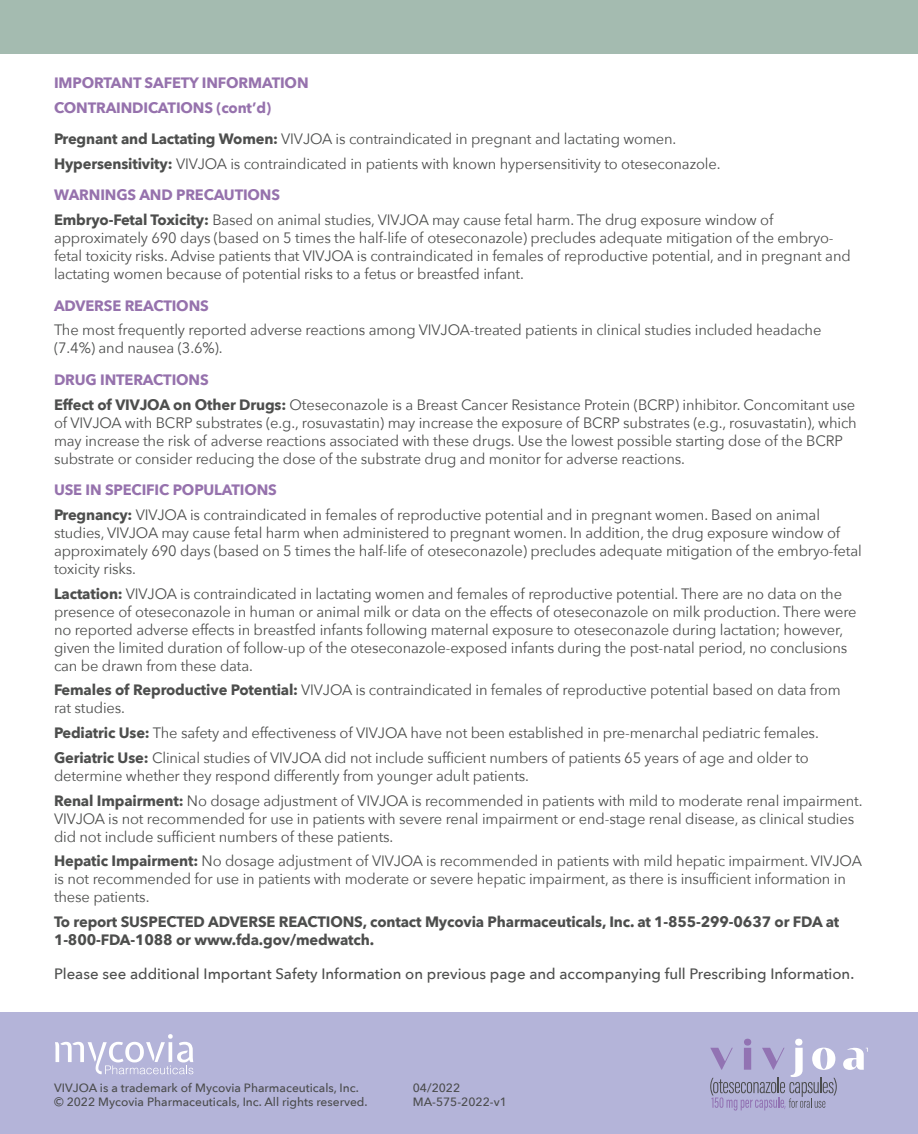
<style>
.page{position:relative;width:918px;height:1134px;background:#fff}
.page>*{position:absolute;margin:0;border:0;box-sizing:border-box;transform-origin:0 0}
.Body__-lead_bold{font:15px/18px "Avenir Next";letter-spacing:-.01em;color:#4d4e4d}
.Body__-lead_bold-2{font:700 15px "Avenir Next";letter-spacing:-.01em;color:#9672ad}
.Body__-lead_bold-3{font:700 15px/18px "Avenir Next";letter-spacing:-.01em;color:#4d4e4d}
.Please_See{font:500 15px "Avenir Next";color:#4d4e4d}
.Signoff{font:500 12px "Avenir Next";color:#4b4c4d}
.s1{font-weight:700}
</style>
<div class="page">
<div style="left:0;top:1012px;width:918px;height:122px;background:#b4b4d9"></div>
<svg style="left:843px;top:1048px;width:25px;height:22px"></svg>
<svg style="left:710px;top:1039px;width:127px;height:72px"></svg>
<svg style="left:55px;top:1034px;width:138px;height:40px"></svg>
<div style="left:0;top:0;width:918px;height:54px;background:#a4bbb0"></div>
<p class="Body__-lead_bold-2" style="left:54px;top:70px;width:256px">IMPORTANT SAFETY INFORMATION</p>
<p class="Body__-lead_bold-2" style="left:54px;top:94px;width:219px">CONTRAINDICATIONS (cont’d)</p>
<p class="Body__-lead_bold" style="left:54px;top:129px;width:624px"><span class="s1">Pregnant and Lactating Women:</span> VIVJOA is contraindicated in pregnant and lactating women.</p>
<p class="Body__-lead_bold" style="left:54px;top:154px;width:668px"><span class="s1">Hypersensitivity:</span> VIVJOA is contraindicated in patients with known hypersensitivity to oteseconazole.</p>
<p class="Body__-lead_bold-2" style="left:54px;top:182px;width:228px">WARNINGS AND PRECAUTIONS</p>
<p class="Body__-lead_bold" style="left:54px;top:210px;width:798px"><span class="s1">Embryo-Fetal Toxicity:</span> Based on animal studies, VIVJOA may cause fetal harm. The drug exposure window of approximately 690 days (based on 5 times the half-life of oteseconazole) precludes adequate mitigation of the embryo&shy;fetal toxicity risks. Advise patients that VIVJOA is contraindicated in females of reproductive potential, and in pregnant and lactating women because of potential risks to a fetus or breastfed infant.</p>
<p class="Body__-lead_bold-2" style="left:54px;top:292px;width:156px">ADVERSE REACTIONS</p>
<p class="Body__-lead_bold" style="left:54px;top:321px;width:769px">The most frequently reported adverse reactions among VIVJOA-treated patients in clinical studies included headache (7.4%) and nausea (3.6%).</p>
<p class="Body__-lead_bold-2" style="left:54px;top:367px;width:156px">DRUG INTERACTIONS</p>
<p class="Body__-lead_bold" style="left:54px;top:395px;width:804px"><span class="s1">Effect of VIVJOA on Other Drugs:</span> Oteseconazole is a Breast Cancer Resistance Protein (BCRP) inhibitor. Concomitant use of VIVJOA with BCRP substrates (e.g., rosuvastatin) may increase the exposure of BCRP substrates (e.g., rosuvastatin), which may increase the risk of adverse reactions associated with these drugs. Use the lowest possible starting dose of the BCRP substrate or consider reducing the dose of the substrate drug and monitor for adverse reactions.</p>
<p class="Body__-lead_bold-2" style="left:54px;top:477px;width:225px">USE IN SPECIFIC POPULATIONS</p>
<p class="Body__-lead_bold" style="left:54px;top:505px;width:809px"><span class="s1">Pregnancy:</span> VIVJOA is contraindicated in females of reproductive potential and in pregnant women. Based on animal studies, VIVJOA may cause fetal harm when administered to pregnant women. In addition, the drug exposure window of approximately 690 days (based on 5 times the half-life of oteseconazole) precludes adequate mitigation of the embryo-fetal toxicity risks.</p>
<p class="Body__-lead_bold" style="left:54px;top:584px;width:804px"><span class="s1">Lactation:</span> VIVJOA is contraindicated in lactating women and females of reproductive potential. There are no data on the presence of oteseconazole in human or animal milk or data on the effects of oteseconazole on milk production. There were no reported adverse effects in breastfed infants following maternal exposure to oteseconazole during lactation; however, given the limited duration of follow-up of the oteseconazole-exposed infants during the post-natal period, no conclusions can be drawn from these data.</p>
<p class="Body__-lead_bold" style="left:54px;top:681px;width:788px"><span class="s1">Females of Reproductive Potential:</span> VIVJOA is contraindicated in females of reproductive potential based on data from rat studies.</p>
<p class="Body__-lead_bold" style="left:54px;top:723px;width:766px"><span class="s1">Pediatric Use:</span> The safety and effectiveness of VIVJOA have not been established in pre-menarchal pediatric females.</p>
<p class="Body__-lead_bold" style="left:54px;top:748px;width:756px"><span class="s1">Geriatric Use:</span> Clinical studies of VIVJOA did not include sufficient numbers of patients 65 years of age and older to determine whether they respond differently from younger adult patients.</p>
<p class="Body__-lead_bold" style="left:54px;top:791px;width:810px"><span class="s1">Renal Impairment:</span> No dosage adjustment of VIVJOA is recommended in patients with mild to moderate renal impairment.<br>VIVJOA is not recommended for use in patients with severe renal impairment or end-stage renal disease, as clinical studies did not include sufficient numbers of these patients.</p>
<p class="Body__-lead_bold" style="left:54px;top:852px;width:810px"><span class="s1">Hepatic Impairment:</span> No dosage adjustment of VIVJOA is recommended in patients with mild hepatic impairment. VIVJOA is not recommended for use in patients with moderate or severe hepatic impairment, as there is insufficient information in these patients.</p>
<p class="Body__-lead_bold-3" style="left:54px;top:913px;width:787px">To report SUSPECTED ADVERSE REACTIONS, contact Mycovia Pharmaceuticals, Inc. at 1-855-299-0637 or FDA at<br>1-800-FDA-1088 or www.fda.gov/medwatch.</p>
<p class="Please_See" style="left:54px;top:961px;width:802px">Please see additional Important Safety Information on previous page and accompanying full Prescribing Information.</p>
<p class="Signoff" style="left:54px;top:1078px;width:306px">VIVJOA is a trademark of Mycovia Pharmaceuticals, Inc.</p>
<p class="Signoff" style="left:54px;top:1092px;width:315px">© 2022 Mycovia Pharmaceuticals, Inc. All rights reserved.</p>
<p class="Signoff" style="left:413px;top:1078px;width:49px">04/2022</p>
<p class="Signoff" style="left:413px;top:1092px;width:96px">MA-575-2022-v1</p>
</div>
